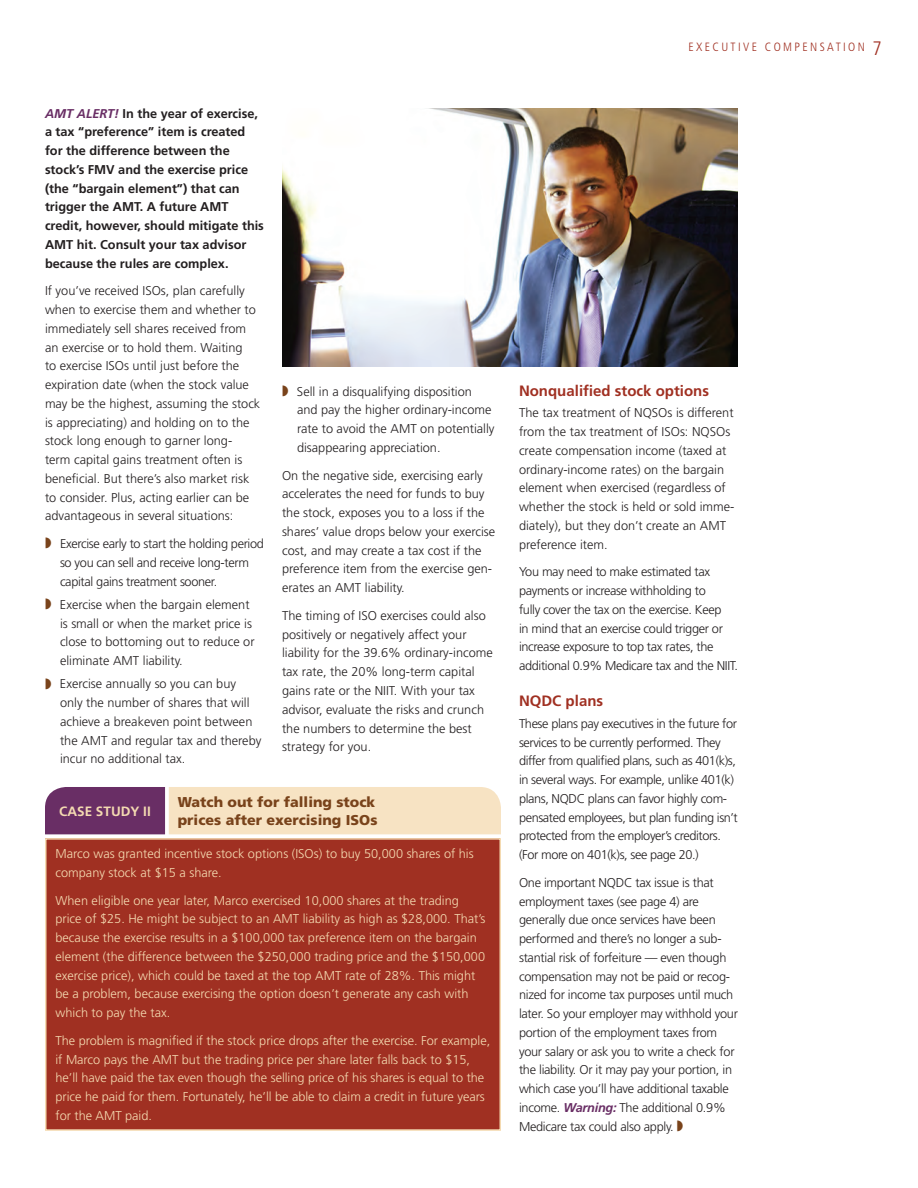
<style>
.page{position:relative;width:918px;height:1188px;background:#fff}
.page>*{position:absolute;margin:0;border:0;box-sizing:border-box;transform-origin:0 0}
.Subhead{font:700 15px "Frutiger LT Std";color:#a03022}
.Headline_Case_Study{font:900 14.25px/18px "Frutiger LT Std";color:#79431b}
.Tag_Case_Study{font:700 13.5px "Frutiger LT Std";color:#f4dab1}
.Body{font:300 12.75px/18.8px "Frutiger LT Std";color:#231f20}
.Body_Case_Study{font:300 12.75px/18.8px "Frutiger LT Std";color:#f4dab1}
.Body-2{font:300 12.75px/18.8px "Frutiger LT Std";letter-spacing:-.02em;color:#231f20}
.Body_Bullets{font:300 12.75px/18.8px "Frutiger LT Std";color:#231f20}
.Body-3{font:300 12.75px/18.8px "Frutiger LT Std";letter-spacing:-.03em;color:#231f20}
.Body_AMT_alert{font:700 12.75px/18.8px "Frutiger LT Std";color:#231f20}
.Body-4{font:300 12.75px/18.8px "Frutiger LT Std";letter-spacing:-.025em;color:#231f20}
.Body_Bullets-2{font:300 12.75px/18.8px "Frutiger LT Std";letter-spacing:-.025em;color:#231f20}
.t1{font:300 condensed 12px "Frutiger LT Std";letter-spacing:.2em;color:#a03022}
.s1{font-style:italic;color:#692e65}
.s2{font-size:19.5px}
.s3{font-weight:700;font-style:italic;color:#692e65}
</style>
<div class="page">
<svg style="left:45px;top:787px;width:456px;height:47px;background:#d2b4ab"></svg>
<div style="left:46px;top:839px;width:454px;height:291px;background:#a03022"></div>
<div style="left:45px;top:838px;width:456px;height:293px;border:2px solid #f4dab1"></div>
<img style="left:282px;top:108px;width:456px;height:258px">
<p class="Body_AMT_alert" style="left:45px;top:104px;width:220px"><span class="s1">AMT ALERT!</span> In the year of exercise, a tax “preference” item is created for the difference between the stock’s FMV and the exercise price (the “bargain element”) that can trigger the AMT. A future AMT credit, however, should mitigate this AMT hit. Consult your tax advisor because the rules are complex.</p>
<p class="Body" style="left:45px;top:282px;width:217px">If you’ve received ISOs, plan carefully when to exercise them and whether to immediately sell shares received from an exercise or to hold them. Waiting<br>to exercise ISOs until just before the expiration date (when the stock value may be the highest, assuming the stock is appreciating) and holding on to the stock long enough to garner long&shy;term capital gains treatment often is beneficial. But there’s also market risk to consider. Plus, acting earlier can be advantageous in several situations:</p>
<p class="Body_Bullets-2" style="left:60px;top:534px;width:205px">Exercise early to start the holding period so you can sell and receive long-term capital gains treatment sooner.</p>
<p class="Body_Bullets" style="left:60px;top:595px;width:196px">Exercise when the bargain element is small or when the market price is close to bottoming out to reduce or eliminate AMT liability.</p>
<p class="Body_Bullets" style="left:60px;top:675px;width:203px">Exercise annually so you can buy only the number of shares that will achieve a breakeven point between the AMT and regular tax and thereby incur no additional tax.</p>
<p class="Body_Bullets" style="left:297px;top:382px;width:199px">Sell in a disqualifying disposition and pay the higher ordinary-income rate to avoid the AMT on potentially disappearing appreciation.</p>
<p class="Body" style="left:282px;top:466px;width:215px">On the negative side, exercising early accelerates the need for funds to buy the stock, exposes you to a loss if the shares’ value drops below your exercise cost, and may create a tax cost if the preference item from the exercise gen&shy;erates an AMT liability.</p>
<p class="Body" style="left:282px;top:606px;width:212px">The timing of ISO exercises could also positively or negatively affect your liability for the 39.6% ordinary-income tax rate, the 20% long-term capital gains rate or the NIIT. With your tax advisor, evaluate the risks and crunch the numbers to determine the best strategy for you.</p>
<p class="Headline_Case_Study" style="left:178px;top:793px;width:201px">Watch out for falling stock prices after exercising ISOs</p>
<p class="Tag_Case_Study" style="left:59px;top:803px;width:93px">CASE STUDY II</p>
<p class="Body_Case_Study" style="left:56px;top:845px;width:420px">Marco was granted incentive stock options (ISOs) to buy 50,000 shares of his company stock at $15 a share.</p>
<p class="Body_Case_Study" style="left:56px;top:891px;width:432px">When eligible one year later, Marco exercised 10,000 shares at the trading price of $25. He might be subject to an AMT liability as high as $28,000. That’s because the exercise results in a $100,000 tax preference item on the bargain element (the difference between the $250,000 trading price and the $150,000 exercise price), which could be taxed at the top AMT rate of 28%. This might be a problem, because exercising the option doesn’t generate any cash with which to pay the tax.</p>
<p class="Body_Case_Study" style="left:56px;top:1031px;width:436px">The problem is magnified if the stock price drops after the exercise. For example, if Marco pays the AMT but the trading price per share later falls back to $15, he’ll have paid the tax even though the selling price of his shares is equal to the price he paid for them. Fortunately, he’ll be able to claim a credit in future years for the AMT paid.</p>
<p class="t1" style="left:688px;top:40px;width:195px">EXECUTIVE COMPENSATION <span class="s2">7</span></p>
<p class="Subhead" style="left:519px;top:382px;width:192px">Nonqualified stock options</p>
<p class="Body" style="left:519px;top:404px;width:217px">The tax treatment of NQSOs is different from the tax treatment of ISOs: NQSOs create compensation income (taxed at ordinary-income rates) on the bargain element when exercised (regardless of whether the stock is held or sold imme&shy;diately), but they don’t create an AMT preference item.</p>
<p class="Body-4" style="left:519px;top:563px;width:221px">You may need to make estimated tax payments or increase withholding to<br>fully cover the tax on the exercise. Keep<br>in mind that an exercise could trigger or increase exposure to top tax rates, the additional 0.9% Medicare tax and the NIIT.</p>
<p class="Subhead" style="left:519px;top:692px;width:86px">NQDC plans</p>
<p class="Body-3" style="left:519px;top:714px;width:220px">These plans pay executives in the future for services to be currently performed. They differ from qualified plans, such as 401(k)s, in several ways. For example, unlike 401(k) plans, NQDC plans can favor highly com&shy;pensated employees, but plan funding isn’t protected from the employer’s creditors. (For more on 401(k)s, see page 20.)</p>
<p class="Body-2" style="left:519px;top:873px;width:221px">One important NQDC tax issue is that employment taxes (see page 4) are generally due once services have been performed and there’s no longer a sub&shy;stantial risk of forfeiture — even though compensation may not be paid or recog&shy;nized for income tax purposes until much later. So your employer may withhold your portion of the employment taxes from your salary or ask you to write a check for the liability. Or it may pay your portion, in which case you’ll have additional taxable income. <span class="s3">Warning:</span> The additional 0.9% Medicare tax could also apply.</p>
</div>
